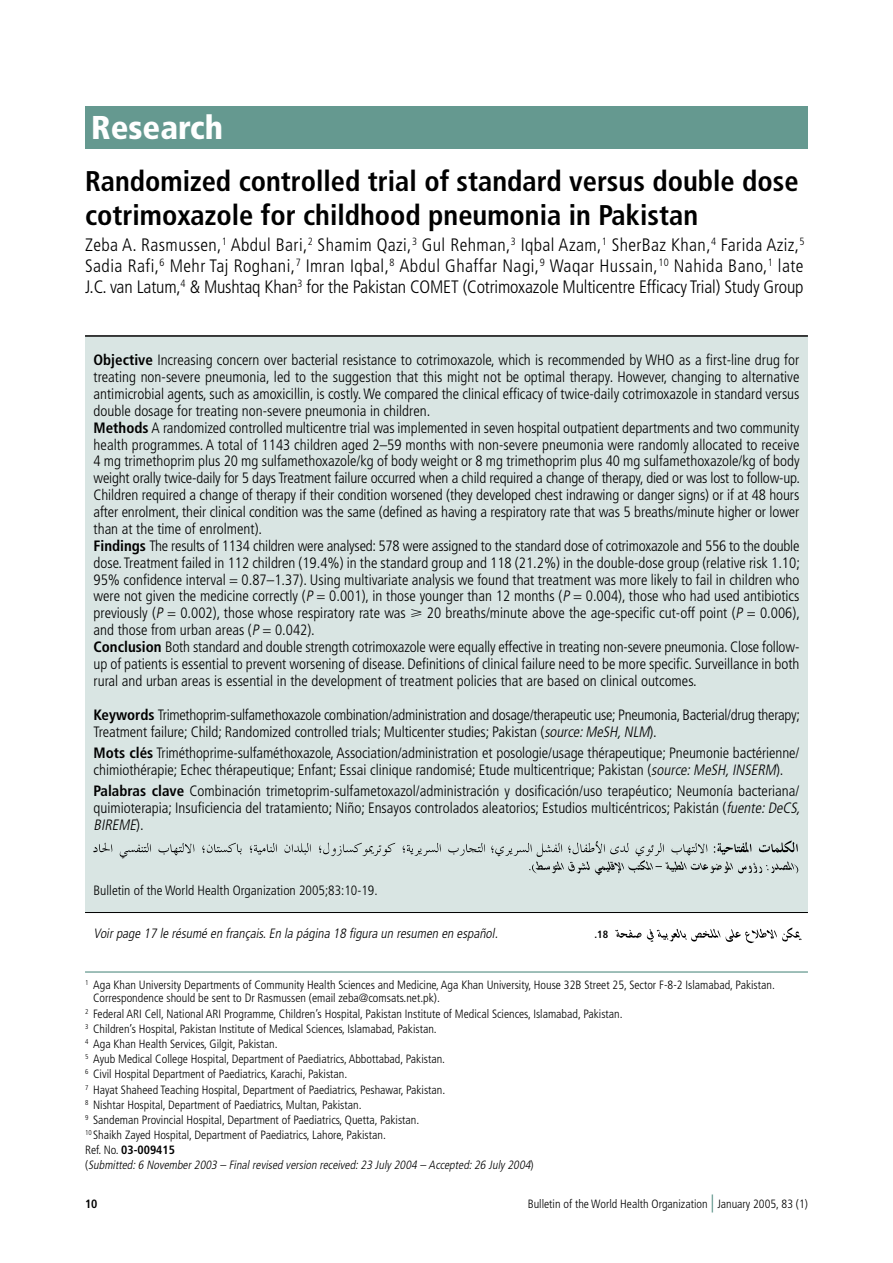
<style>
.page{position:relative;width:893px;height:1263px;background:#fff}
.page>*{position:absolute;margin:0;border:0;box-sizing:border-box;transform-origin:0 0}
.t1{font:900 condensed 33px "Frutiger";color:#fff}
._01_-_Título_do_artigo{font:700 condensed 28.5px/34px "Frutiger";color:#000}
._02_-_Autores{font:300 condensed 18px/21px "Frutiger";letter-spacing:-.01em;color:#000;text-align:justify}
._03_-_Textos_box_verde{font:300 condensed 15px/16.8px "Frutiger";color:#000;text-align:justify}
._03_-_Textos_box_verde-2{font:300 condensed 15px/17px "Frutiger";letter-spacing:-.02em;color:#000}
._03_-_Textos_box_verde-3{font:italic 300 condensed 13.5px "Frutiger";color:#000}
._03_-_Textos_box_verde-4{font:300 condensed 13.5px "Frutiger";color:#000}
._04_-_Footnote__Authors{font:300 condensed 12px/13px "Frutiger";color:#000}
._04_-_Footnote__Authors-2{font:italic 300 condensed 12px "Frutiger";color:#000}
._04_-_Footnote__Authors-3{font:700 condensed 12px "Frutiger";color:#000}
._14_-_Título_da_tabela{font:700 condensed 10.5px "Frutiger";color:#000}
.s1{font-weight:700}
.s2{font-style:italic}
.s3{font-weight:300}
.s4{font-style:normal}
.s5{font-size:18px;color:#3f7f74}
</style>
<div class="page">
<div style="left:85px;top:336px;width:723px;height:576px;background:#d9e5e3"></div>
<hr style="left:85px;top:335px;width:723px;height:2px;background:#000">
<hr style="left:85px;top:912px;width:723px;height:1px;background:#000">
<hr style="left:85px;top:972px;width:723px;height:1px;background:#3f7f74">
<div style="left:85px;top:106px;width:723px;height:43px;background:#659990"></div>
<svg style="left:448px;top:843px;width:37px;height:12px"></svg>
<svg style="left:403px;top:843px;width:38px;height:13px"></svg>
<svg style="left:319px;top:842px;width:76px;height:14px"></svg>
<svg style="left:285px;top:843px;width:26px;height:12px"></svg>
<svg style="left:250px;top:843px;width:27px;height:12px"></svg>
<svg style="left:202px;top:843px;width:39px;height:11px"></svg>
<svg style="left:159px;top:843px;width:35px;height:12px"></svg>
<svg style="left:120px;top:843px;width:31px;height:15px"></svg>
<svg style="left:93px;top:842px;width:19px;height:10px"></svg>
<svg style="left:491px;top:840px;width:307px;height:35px"></svg>
<svg style="left:726px;top:927px;width:75px;height:16px"></svg>
<svg style="left:647px;top:929px;width:73px;height:13px"></svg>
<svg style="left:615px;top:929px;width:26px;height:9px"></svg>
<p class="t1" style="left:91px;top:108px;width:134px">Research</p>
<p class="_01_-_Título_do_artigo" style="left:85px;top:164px;width:715px">Randomized controlled trial of standard versus double dose cotrimoxazole for childhood pneumonia in Pakistan</p>
<p class="_02_-_Autores" style="left:85px;top:234px;width:721px">Zeba A. Rasmussen,<sup>1</sup> Abdul Bari,<sup>2</sup> Shamim Qazi,<sup>3</sup> Gul Rehman,<sup>3</sup> Iqbal Azam,<sup>1</sup> SherBaz Khan,<sup>4</sup> Farida Aziz,<sup>5<br></sup>Sadia Rafi,<sup>6</sup> Mehr Taj Roghani,<sup>7</sup> Imran Iqbal,<sup>8</sup> Abdul Ghaffar Nagi,<sup>9</sup> Waqar Hussain,<sup>10</sup> Nahida Bano,<sup>1</sup> late J.C. van Latum,<sup>4</sup> &amp; Mushtaq Khan<sup>3</sup> for the Pakistan COMET (Cotrimoxazole Multicentre Efficacy Trial) Study Group</p>
<p class="_03_-_Textos_box_verde" style="left:94px;top:352px;width:707px"><span class="s1">Objective</span> Increasing concern over bacterial resistance to cotrimoxazole, which is recommended by WHO as a first-line drug for treating non-severe pneumonia, led to the suggestion that this might not be optimal therapy. However, changing to alternative antimicrobial agents, such as amoxicillin, is costly. We compared the clinical efficacy of twice-daily cotrimoxazole in standard versus double dosage for treating non-severe pneumonia in children.</p>
<p class="_03_-_Textos_box_verde" style="left:94px;top:419px;width:708px"><span class="s1">Methods</span> A randomized controlled multicentre trial was implemented in seven hospital outpatient departments and two community health programmes. A total of 1143 children aged 2–59 months with non-severe pneumonia were randomly allocated to receive 4 mg trimethoprim plus 20 mg sulfamethoxazole/kg of body weight or 8 mg trimethoprim plus 40 mg sulfamethoxazole/kg of body weight orally twice-daily for 5 days Treatment failure occurred when a child required a change of therapy, died or was lost to follow-up.<br>Children required a change of therapy if their condition worsened (they developed chest indrawing or danger signs) or if at 48 hours after enrolment, their clinical condition was the same (defined as having a respiratory rate that was 5 breaths/minute higher or lower than at the time of enrolment).</p>
<p class="_03_-_Textos_box_verde" style="left:94px;top:537px;width:708px"><span class="s1">Findings</span> The results of 1134 children were analysed: 578 were assigned to the standard dose of cotrimoxazole and 556 to the double dose. Treatment failed in 112 children (19.4%) in the standard group and 118 (21.2%) in the double-dose group (relative risk 1.10; 95% confidence interval = 0.87–1.37). Using multivariate analysis we found that treatment was more likely to fail in children who were not given the medicine correctly (<span class="s2">P</span> = 0.001), in those younger than 12 months (<span class="s2">P</span> = 0.004), those who had used antibiotics previously (<span class="s2">P</span> = 0.002), those whose respiratory rate was</p>
<p class="_03_-_Textos_box_verde" style="left:427px;top:605px;width:375px">20 breaths/minute above the age-specific cut-off point (<span class="s2">P</span> = 0.006),</p>
<p class="_03_-_Textos_box_verde" style="left:94px;top:622px;width:223px">and those from urban areas (<span class="s2">P</span> = 0.042).</p>
<p class="_03_-_Textos_box_verde" style="left:94px;top:639px;width:707px"><span class="s1">Conclusion</span> Both standard and double strength cotrimoxazole were equally effective in treating non-severe pneumonia. Close follow&shy;up of patients is essential to prevent worsening of disease. Definitions of clinical failure need to be more specific. Surveillance in both rural and urban areas is essential in the development of treatment policies that are based on clinical outcomes.</p>
<p class="_03_-_Textos_box_verde-2" style="left:94px;top:706px;width:708px"><span class="s1">Keywords</span> Trimethoprim-sulfamethoxazole combination/administration and dosage/therapeutic use; Pneumonia, Bacterial/drug therapy;<br>Treatment failure; Child; Randomized controlled trials; Multicenter studies; Pakistan (<span class="s2">source:MeSH,NLM</span>).</p>
<p class="_03_-_Textos_box_verde" style="left:94px;top:745px;width:707px"><span class="s1">Mots clés</span> Triméthoprime-sulfaméthoxazole, Association/administration et posologie/usage thérapeutique; Pneumonie bactérienne/ chimiothérapie; Echec thérapeutique; Enfant; Essai clinique randomisé; Etude multicentrique; Pakistan (<span class="s2">source:MeSH,INSERM</span>).</p>
<p class="_03_-_Textos_box_verde" style="left:94px;top:783px;width:711px;text-align:left"><span class="s1">Palabras clave</span> Combinación trimetoprim-sulfametoxazol/administración y dosificación/uso terapéutico; Neumonía bacteriana/ quimioterapia; Insuficiencia del tratamiento; Niño; Ensayos controlados aleatorios; Estudios multicéntricos; Pakistán (<span class="s2">fuente:DeCS,<br>BIREME</span>) .</p>
<p class="_03_-_Textos_box_verde-4" style="left:94px;top:882px;width:286px">Bulletin of the World Health Organization 2005;83:10-19.</p>
<p class="_03_-_Textos_box_verde-3" style="left:94px;top:925px;width:409px">Voirpage 17 le résumé en français.En la página 18 figura un resumen en español.</p>
<p class="_04_-_Footnote__Authors" style="left:93px;top:979px;width:683px;text-indent:-8px"><sup>1</sup> Aga Khan University Departments of Community Health Sciences and Medicine, Aga Khan University, House 32B Street 25, Sector F-8-2 Islamabad, Pakistan.<br>Correspondence should be sent to Dr Rasmussen (email zeba@comsats.net.pk).</p>
<p class="_04_-_Footnote__Authors" style="left:85px;top:1007px;width:539px"><sup>2</sup> Federal ARI Cell, National ARI Programme, Children’s Hospital, Pakistan Institute of Medical Sciences, Islamabad, Pakistan.</p>
<p class="_04_-_Footnote__Authors" style="left:85px;top:1022px;width:353px"><sup>3</sup> Children’s Hospital, Pakistan Institute of Medical Sciences, Islamabad, Pakistan.</p>
<p class="_04_-_Footnote__Authors" style="left:85px;top:1037px;width:194px"><sup>4</sup> Aga Khan Health Services, Gilgit, Pakistan.</p>
<p class="_04_-_Footnote__Authors" style="left:85px;top:1053px;width:362px"><sup>5</sup> Ayub Medical College Hospital, Department of Paediatrics, Abbottabad, Pakistan.</p>
<p class="_04_-_Footnote__Authors" style="left:85px;top:1068px;width:264px"><sup>6</sup> Civil Hospital Department of Paediatrics, Karachi, Pakistan.</p>
<p class="_04_-_Footnote__Authors" style="left:85px;top:1083px;width:362px"><sup>7</sup> Hayat Shaheed Teaching Hospital, Department of Paediatrics, Peshawar, Pakistan.</p>
<p class="_04_-_Footnote__Authors" style="left:85px;top:1098px;width:278px"><sup>8</sup> Nishtar Hospital, Department of Paediatrics, Multan, Pakistan.</p>
<p class="_04_-_Footnote__Authors" style="left:85px;top:1113px;width:336px"><sup>9</sup> Sandeman Provincial Hospital, Department of Paediatrics, Quetta, Pakistan.</p>
<p class="_04_-_Footnote__Authors" style="left:85px;top:1128px;width:302px"><sup>10</sup> Shaikh Zayed Hospital, Department of Paediatrics, Lahore, Pakistan.</p>
<p class="_04_-_Footnote__Authors-3" style="left:85px;top:1143px;width:91px"><span class="s3">Ref. No.</span> 03-009415</p>
<p class="_04_-_Footnote__Authors-2" style="left:85px;top:1158px;width:450px"><span class="s4">(</span> Submitted:6 November2003 – Finalrevised version received:23 July2004 – Accepted:26 July2004<span class="s4">)</span></p>
<p class="_14_-_Título_da_tabela" style="left:594px;top:928px;width:15px">.18</p>
<p class="_04_-_Footnote__Authors-3" style="left:85px;top:1197px;width:14px">10</p>
<p class="_04_-_Footnote__Authors" style="left:528px;top:1198px;width:282px">Bulletin of the World Health Organization <span class="s5">|</span> January 2005, 83 (1)</p>
</div>
